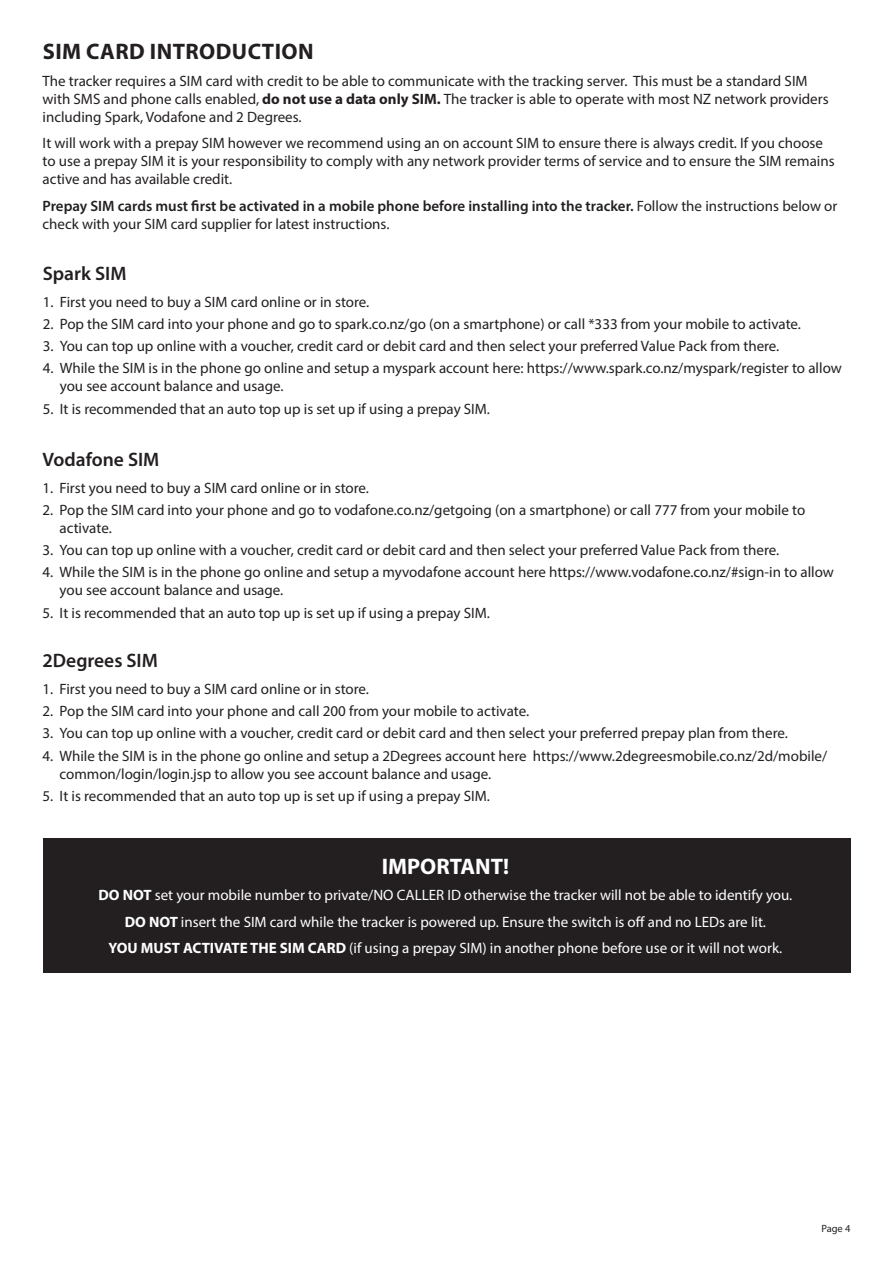
<style>
.page{position:relative;width:893px;height:1263px;background:#fff}
.page>*{position:absolute;margin:0;border:0;box-sizing:border-box;transform-origin:0 0}
.Body_Paragraph{font:700 22.5px "Myriad Pro";letter-spacing:.02em;color:#231f20}
.Body_Paragraph-2{font:700 22.5px "Myriad Pro";color:#fff}
.Body_Paragraph-3{font:600 19.5px "Myriad Pro";color:#231f20}
.Body_Paragraph-4{font:15px/18px "Myriad Pro";color:#231f20}
.Body_Paragraph-5{font:15px "Myriad Pro";color:#fff}
.Body_Paragraph-6{font:600 15px/18px "Myriad Pro";color:#231f20}
.t1{font:10.5px "Myriad Pro";color:#231f20}
.s1{font-weight:700}
.s2{font-weight:400}
</style>
<div class="page">
<div style="left:43px;top:838px;width:808px;height:134px;background:#231f20"></div>
<p class="Body_Paragraph" style="left:43px;top:37px;width:272px">SIM CARD INTRODUCTION</p>
<p class="Body_Paragraph-4" style="left:43px;top:72px;width:788px">The tracker requires a SIM card with credit to be able to communicate with the tracking server. This must be a standard SIM with SMS and phone calls enabled, <span class="s1">do not use a data only SIM.</span> The tracker is able to operate with most NZ network providers including Spark, Vodafone and 2 Degrees.</p>
<p class="Body_Paragraph-4" style="left:43px;top:134px;width:794px">It will work with a prepay SIM however we recommend using an on account SIM to ensure there is always credit. If you choose to use a prepay SIM it is your responsibility to comply with any network provider terms of service and to ensure the SIM remains active and has available credit.</p>
<p class="Body_Paragraph-6" style="left:43px;top:196px;width:796px">Prepay SIM cards must first be activated in a mobile phone before installing into the tracker. <span class="s2">Follow the instructions below or check with your SIM card supplier for latest instructions.</span></p>
<p class="Body_Paragraph-3" style="left:43px;top:261px;width:85px">Spark SIM</p>
<p class="Body_Paragraph-4" style="left:43px;top:292px;width:328px">1. First you need to buy a SIM card online or in store.</p>
<p class="Body_Paragraph-4" style="left:43px;top:314px;width:760px">2. Pop the SIM card into your phone and go to spark.co.nz/go (on a smartphone) or call *333 from your mobile to activate.</p>
<p class="Body_Paragraph-4" style="left:43px;top:337px;width:738px">3. You can top up online with a voucher, credit card or debit card and then select your preferred Value Pack from there.</p>
<p class="Body_Paragraph-4" style="left:60px;top:359px;width:784px;text-indent:-17px">4. While the SIM is in the phone go online and setup a myspark account here: https://www.spark.co.nz/myspark/register to allow you see account balance and usage.</p>
<p class="Body_Paragraph-4" style="left:43px;top:399px;width:449px">5. It is recommended that an auto top up is set up if using a prepay SIM.</p>
<p class="Body_Paragraph-3" style="left:43px;top:447px;width:118px">Vodafone SIM</p>
<p class="Body_Paragraph-4" style="left:43px;top:478px;width:328px">1. First you need to buy a SIM card online or in store.</p>
<p class="Body_Paragraph-4" style="left:60px;top:501px;width:747px;text-indent:-17px">2. Pop the SIM card into your phone and go to vodafone.co.nz/getgoing (on a smartphone) or call 777 from your mobile to activate.</p>
<p class="Body_Paragraph-4" style="left:43px;top:541px;width:738px">3. You can top up online with a voucher, credit card or debit card and then select your preferred Value Pack from there.</p>
<p class="Body_Paragraph-4" style="left:60px;top:563px;width:776px;text-indent:-17px">4. While the SIM is in the phone go online and setup a myvodafone account here https://www.vodafone.co.nz/#sign-in to allow you see account balance and usage.</p>
<p class="Body_Paragraph-4" style="left:43px;top:603px;width:449px">5. It is recommended that an auto top up is set up if using a prepay SIM.</p>
<p class="Body_Paragraph-3" style="left:43px;top:648px;width:117px">2Degrees SIM</p>
<p class="Body_Paragraph-4" style="left:43px;top:679px;width:328px">1. First you need to buy a SIM card online or in store.</p>
<p class="Body_Paragraph-4" style="left:43px;top:702px;width:488px">2. Pop the SIM card into your phone and call 200 from your mobile to activate.</p>
<p class="Body_Paragraph-4" style="left:43px;top:724px;width:747px">3. You can top up online with a voucher, credit card or debit card and then select your preferred prepay plan from there.</p>
<p class="Body_Paragraph-4" style="left:60px;top:746px;width:769px;text-indent:-17px">4. While the SIM is in the phone go online and setup a 2Degrees account here https://www.2degreesmobile.co.nz/2d/mobile/ common/login/login.jsp to allow you see account balance and usage.</p>
<p class="Body_Paragraph-4" style="left:43px;top:787px;width:449px">5. It is recommended that an auto top up is set up if using a prepay SIM.</p>
<p class="Body_Paragraph-2" style="left:382px;top:851px;width:129px">IMPORTANT!</p>
<p class="Body_Paragraph-5" style="left:98px;top:886px;width:695px"><span class="s1">DO NOT</span> set your mobile number to private/NO CALLER ID otherwise the tracker will not be able to identify you.</p>
<p class="Body_Paragraph-5" style="left:125px;top:912px;width:643px"><span class="s1">DO NOT</span> insert the SIM card while the tracker is powered up. Ensure the switch is off and no LEDs are lit.</p>
<p class="Body_Paragraph-5" style="left:108px;top:939px;width:675px"><span class="s1">YOU MUST ACTIVATE THE SIM CARD</span> (if using a prepay SIM) in another phone before use or it will not work.</p>
<p class="t1" style="left:821px;top:1222px;width:31px">Page 4</p>
</div>
